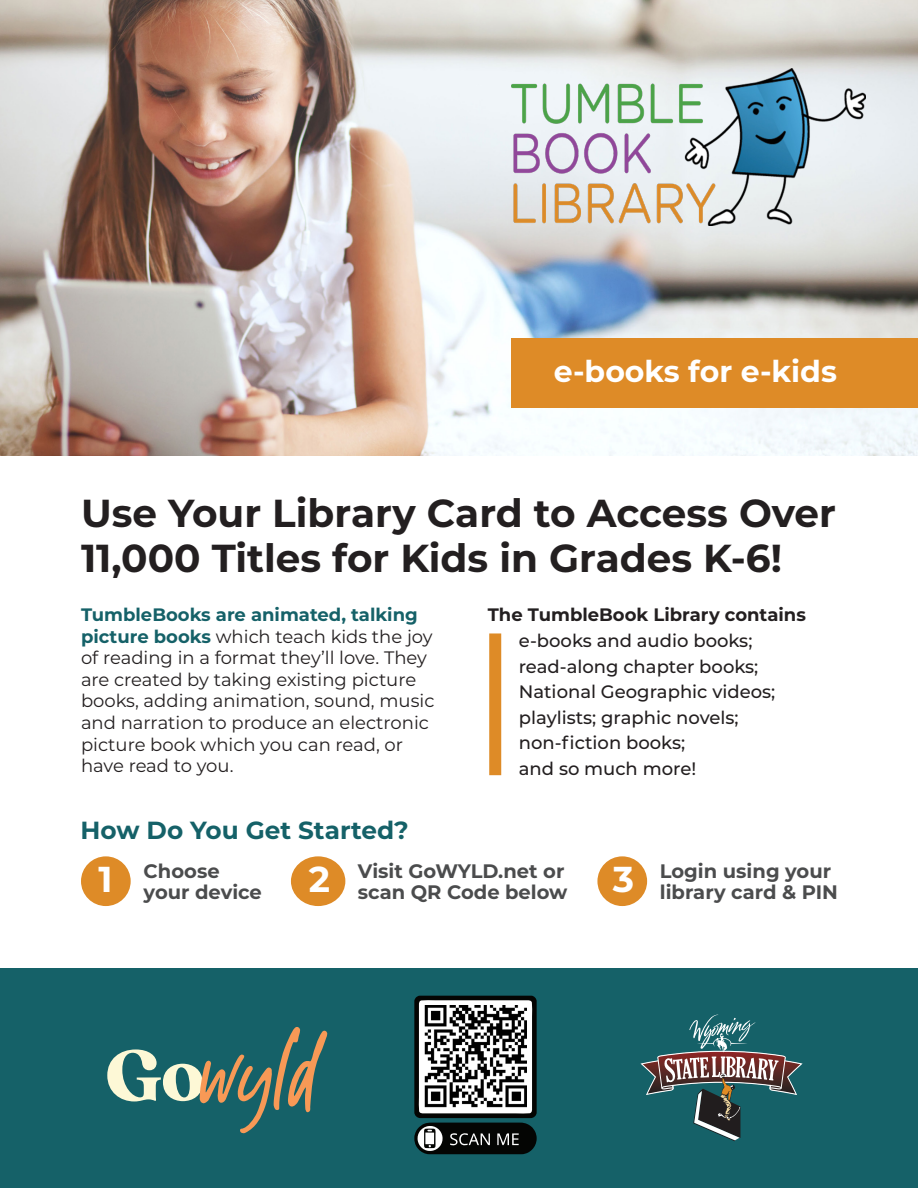
<style>
.page{position:relative;width:918px;height:1188px;background:#fff}
.page>*{position:absolute;margin:0;border:0;box-sizing:border-box;transform-origin:0 0}
.t1{font:700 39px/45px "Montserrat";color:#231f20}
.t2{font:700 36px "Montserrat";color:#fff}
.t3{font:700 30px "Montserrat";color:#fff}
.t4{font:700 24.75px "Montserrat";color:#156168}
.t5{font:700 19.5px/21px "Montserrat";color:#4b4c4d}
.t6{font:18px/21.6px "Montserrat";color:#231f20}
.t7{font:500 18px "Montserrat";color:#231f20}
.t8{font:700 18px "Montserrat";color:#231f20}
.s1{font-weight:700;color:#156168}
</style>
<div class="page">
<img style="left:0;top:0;width:918px;height:456px">
<div style="left:511px;top:339px;width:407px;height:69px;background:#de8b27"></div>
<div style="left:0;top:969px;width:918px;height:219px;background:#156168"></div>
<svg style="left:107px;top:1027px;width:220px;height:106px"></svg>
<svg style="left:640px;top:1015px;width:163px;height:126px"></svg>
<div style="left:489px;top:633px;width:12px;height:142px;background:#de8b27"></div>
<div style="left:81px;top:856px;width:50px;height:50px;background:#de8b27;border-radius:50%"></div>
<div style="left:597px;top:856px;width:50px;height:50px;background:#de8b27;border-radius:50%"></div>
<div style="left:291px;top:856px;width:54px;height:50px;background:#de8b27;border-radius:50%"></div>
<svg style="left:414px;top:996px;width:123px;height:158px;background:#586060"></svg>
<img style="left:425px;top:1005px;width:102px;height:102px">
<img style="left:511px;top:68px;width:354px;height:157px">
<p class="t3" style="left:554px;top:350px;width:285px">e-books for e-kids</p>
<p class="t1" style="left:81px;top:488px;width:757px">Use Your Library Card to Access Over<br>11,000 Titles for Kids in Grades K-6!</p>
<p class="t6" style="left:81px;top:603px;width:355px"><span class="s1">TumbleBooks are animated, talking picture books</span> which teach kids the joy of reading in a format they’ll love. They are created by taking existing picture books, adding animation, sound, music and narration to produce an electronic picture book which you can read, or have read to you.</p>
<p class="t8" style="left:488px;top:602px;width:320px">The TumbleBook Library contains</p>
<p class="t7" style="left:519px;top:628px;width:235px">e-books and audio books;</p>
<p class="t7" style="left:519px;top:654px;width:241px">read-along chapter books;</p>
<p class="t7" style="left:519px;top:679px;width:258px">National Geographic videos;</p>
<p class="t7" style="left:519px;top:705px;width:221px">playlists; graphic novels;</p>
<p class="t7" style="left:519px;top:730px;width:168px">non-fiction books;</p>
<p class="t7" style="left:519px;top:756px;width:179px">and so much more!</p>
<p class="t4" style="left:81px;top:812px;width:330px">How Do You Get Started?</p>
<p class="t2" style="left:99px;top:854px;width:16px">1</p>
<p class="t5" style="left:144px;top:860px;width:78px">Choose</p>
<p class="t5" style="left:358px;top:860px;width:211px">Visit GoWYLD.net or scan QR Code below</p>
<p class="t2" style="left:309px;top:854px;width:23px">2</p>
<p class="t5" style="left:144px;top:881px;width:120px">your device</p>
<p class="t2" style="left:613px;top:854px;width:23px">3</p>
<p class="t5" style="left:660px;top:860px;width:173px">Login using your</p>
<p class="t5" style="left:660px;top:881px;width:180px">library card &amp; PIN</p>
</div>
